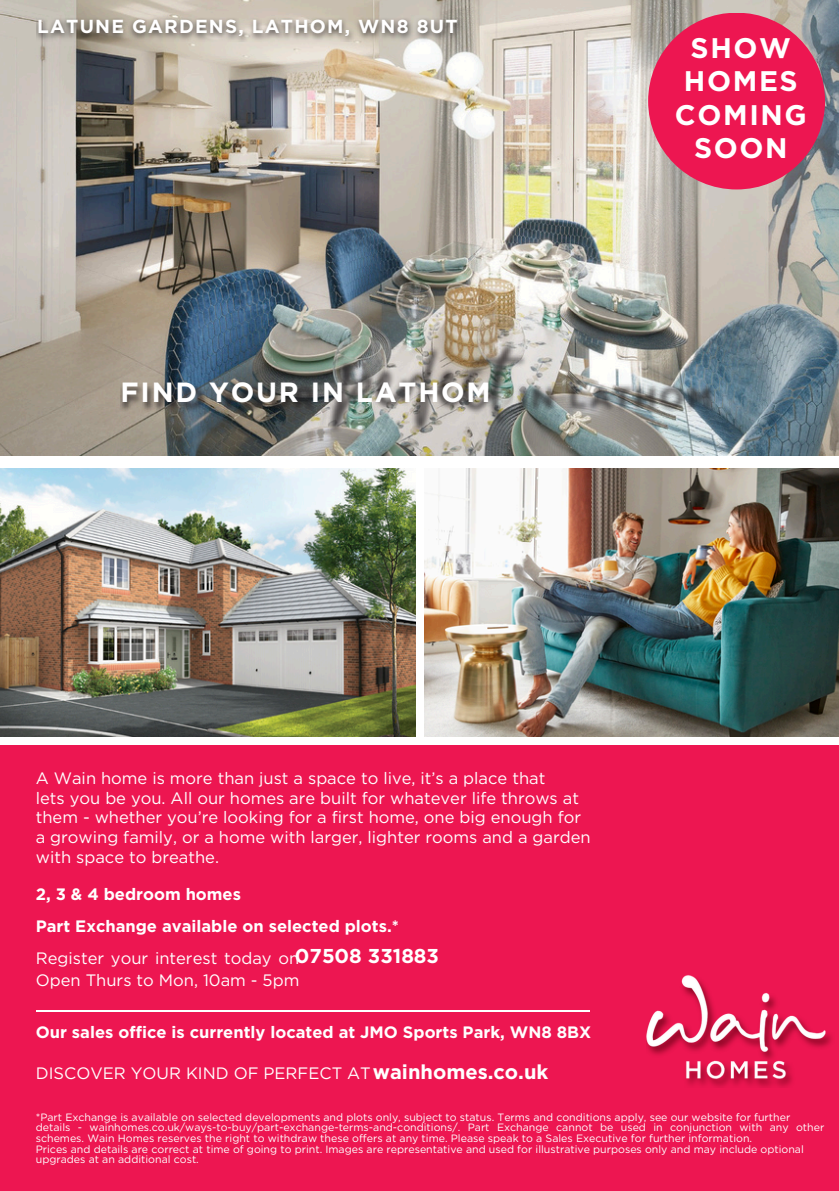
<style>
.page{position:relative;width:839px;height:1191px;background:#fff}
.page>*{position:absolute;margin:0;border:0;box-sizing:border-box;transform-origin:0 0}
.t1{font:700 28.4px/33.6px "Gotham";letter-spacing:.055em;color:#fff;text-align:center}
.t2{font:700 27.8px "Gotham";letter-spacing:.065em;color:#fff}
.t3{font:700 20px "Gotham";color:#fff}
.t4{font:700 18.8px "Gotham";letter-spacing:.065em;color:#fff}
.t5{font:16.6px/19.8px "Gotham";color:#fff}
.t6{font:700 16.6px/32.2px "Gotham";color:#fff}
.t7{font:10.6px/10.8px "Gotham";color:#fff}
</style>
<div class="page">
<div style="left:0;top:729px;width:838px;height:462px;background:#ed1651"></div>
<hr style="left:36px;top:1011px;width:553px;height:1px;background:#fff">
<img style="left:646px;top:975px;width:186px;height:113px">
<img style="left:0;top:0;width:838px;height:455px">
<img style="left:37px;top:15px;width:426px;height:26px">
<img style="left:0;top:468px;width:838px;height:270px">
<div style="left:0;top:738px;width:838px;height:7px;background:#fff"></div>
<div style="left:416px;top:468px;width:7px;height:273px;background:#fff"></div>
<div style="left:648px;top:13px;width:177px;height:176px;background:#ed1651;border-radius:50%"></div>
<img style="left:120px;top:341px;width:594px;height:90px">
<h1 class="t4" style="left:37px;top:15px;width:422px">LATUNE GARDENS, LATHOM, WN8 8UT</h1>
<p class="t2" style="left:121px;top:375px;width:371px">FIND YOUR IN LATHOM</p>
<p class="t1" style="left:675px;top:30px;width:133px">SHOW<br>HOMES<br>COMING<br>SOON</p>
<p class="t5" style="left:36px;top:768px;width:511px">A Wain home is more than just a space to live, it’s a place that</p>
<h2 class="t5" style="left:36px;top:788px;width:556px">lets you be you. All our homes are built for whatever life throws at them - whether you’re looking for a first home, one big enough for a growing family, or a home with larger, lighter rooms and a garden with space to breathe.</h2>
<h1 class="t6" style="left:36px;top:878px;width:364px">2, 3 &amp; 4 bedroom homes<br>Part Exchange available on selected plots.*</h1>
<p class="t3" style="left:295px;top:944px;width:146px">07508 331883</p>
<p class="t5" style="left:36px;top:946px;width:265px;line-height:23px">Register your interest today on<br>Open Thurs to Mon, 10am - 5pm</p>
<h3 class="t6" style="left:36px;top:1016px;width:557px">Our sales office is currently located at JMO Sports Park, WN8 8BX</h3>
<h3 class="t3" style="left:373px;top:1059px;width:177px">wainhomes.co.uk</h3>
<p class="t7" style="left:36px;top:1111px;width:790px">*Part Exchange is available on selected developments and plots only, subject to status. Terms and conditions apply, see our website for further details - wainhomes.co.uk/ways-to-buy/part-exchange-terms-and-conditions/. Part Exchange cannot be used in conjunction with any other schemes. Wain Homes reserves the right to withdraw these offers at any time. Please speak to a Sales Executive for further information.<br>Prices and details are correct at time of going to print. Images are representative and used for illustrative purposes only and may include optional upgrades at an additional cost.</p>
<h3 class="t5" style="left:36px;top:1064px;width:336px">DISCOVER YOUR KIND OF PERFECT AT</h3>
</div>
